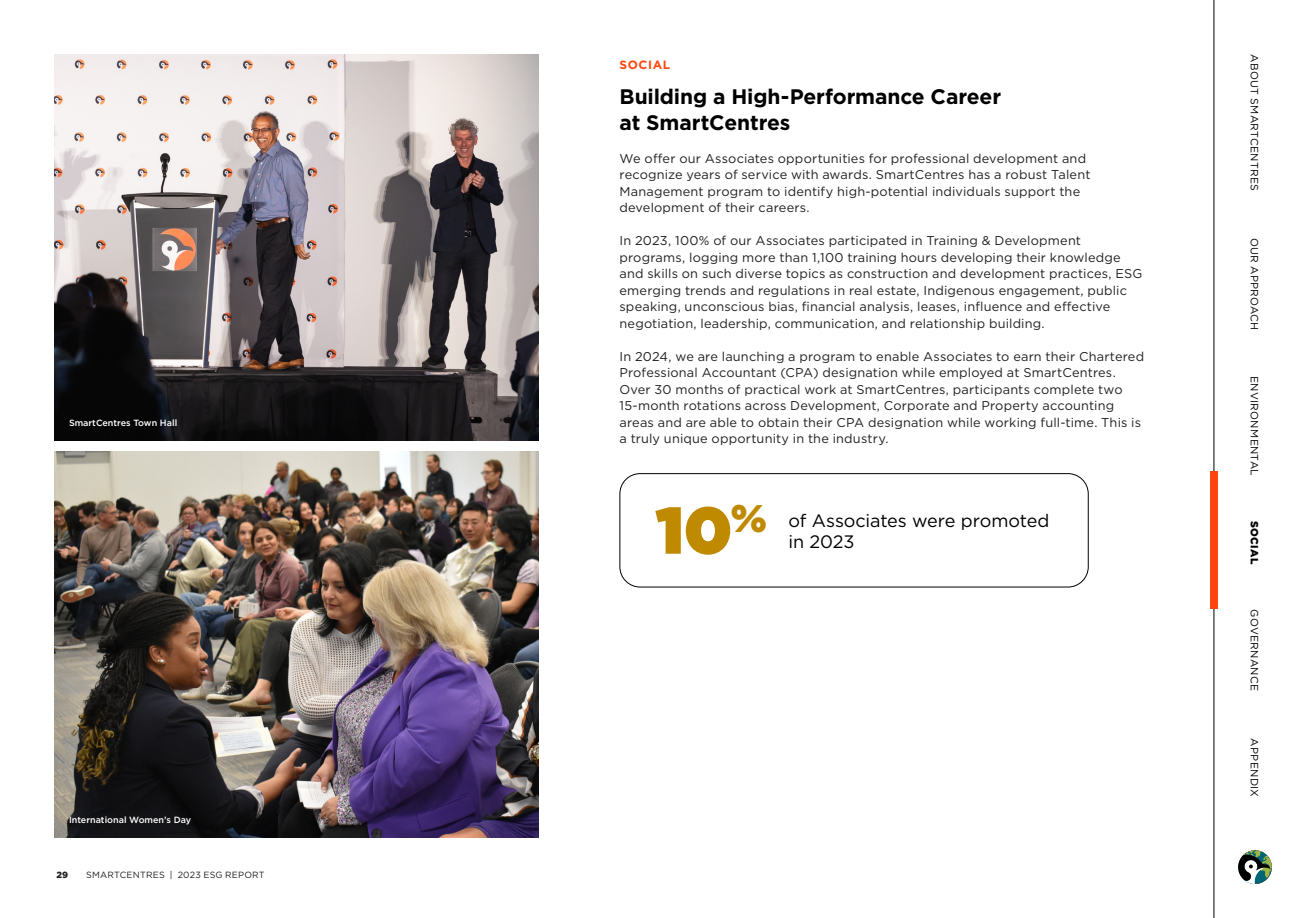
<style>
.page{position:relative;width:1296px;height:918px;background:#fff}
.page>*{position:absolute;margin:0;border:0;box-sizing:border-box;transform-origin:0 0}
.Body_Text__align_left{font:900 66px "Gotham";color:#c08a00}
.Body_Text__align_left-2{font:700 21px/25.5px "Gotham";letter-spacing:-.005em;color:#000001}
.t1{font:18px "Gotham";letter-spacing:-.005em;color:#000001}
.Body_Text__align_left-3{font:12.75px/16.5px "Gotham";letter-spacing:.015em;color:#231f20}
.t2{font:700 12px "Gotham";letter-spacing:.05em;color:#ff460f}
.t3{font:10.5px "Gotham";letter-spacing:.03em;color:#000001}
.t4{font:900 10.5px "Gotham";letter-spacing:.025em;color:#000001}
.t5{font:500 9px "Gotham";color:#fff}
.t6{font:9px "Gotham";letter-spacing:.02em;color:#231f20}
.t7{font:900 9px "Gotham";color:#231f20}
</style>
<div class="page">
<hr style="left:1214px;top:0;width:1px;height:918px;background:#000001">
<svg style="left:1238px;top:850px;width:34px;height:34px"></svg>
<img style="left:54px;top:451px;width:485px;height:387px">
<img style="left:54px;top:54px;width:485px;height:387px">
<div style="left:1211px;top:472px;width:7px;height:137px;background:#ff460f"></div>
<div style="left:620px;top:473px;width:469px;height:114px;border:1px solid #000001;border-radius:20px"></div>
<p class="t5" style="left:69px;top:417px;width:110px">SmartCentres Town Hall</p>
<p class="t5" style="left:69px;top:814px;width:124px">International Women’s Day</p>
<p class="t7" style="left:56px;top:868px;width:13px">29</p>
<p class="t6" style="left:86px;top:869px;width:180px">SMARTCENTRES | 2023 ESG REPORT</p>
<p class="t2" style="left:620px;top:57px;width:52px">SOCIAL</p>
<p class="Body_Text__align_left-2" style="left:620px;top:84px;width:383px">Building a High-Performance Career at SmartCentres</p>
<p class="Body_Text__align_left-3" style="left:620px;top:150px;width:468px">We offer our Associates opportunities for professional development and</p>
<p class="Body_Text__align_left-3" style="left:620px;top:166px;width:472px">recognize years of service with awards. SmartCentres has a robust Talent<br>Management program to identify high-potential individuals support the development of their careers.</p>
<p class="Body_Text__align_left-3" style="left:620px;top:232px;width:525px">In 2023, 100% of our Associates participated in Training &amp; Development programs, logging more than 1,100 training hours developing their knowledge and skills on such diverse topics as construction and development practices, ESG emerging trends and regulations in real estate, Indigenous engagement, public speaking, unconscious bias, financial analysis, leases, influence and effective negotiation, leadership, communication, and relationship building.</p>
<p class="Body_Text__align_left-3" style="left:620px;top:348px;width:526px">In 2024, we are launching a program to enable Associates to earn their Chartered Professional Accountant (CPA) designation while employed at SmartCentres.<br>Over 30 months of practical work at SmartCentres, participants complete two 15-month rotations across Development, Corporate and Property accounting areas and are able to obtain their CPA designation while working full-time. This is a truly unique opportunity in the industry.</p>
<p class="Body_Text__align_left" style="left:656px;top:483px;width:113px">10<sup>%</sup></p>
<p class="t1" style="left:788px;top:509px;width:262px">of Associates were promoted</p>
<p class="t1" style="left:788px;top:530px;width:68px">in 2023</p>
<p class="t3" style="left:1261px;top:54px;width:138px;rotate:90deg">ABOUT SMARTCENTRES</p>
<p class="t3" style="left:1261px;top:238px;width:94px;rotate:90deg">OUR APPROACH</p>
<p class="t3" style="left:1261px;top:376px;width:102px;rotate:90deg">ENVIRONMENTAL</p>
<p class="t4" style="left:1262px;top:521px;width:44px;rotate:90deg">SOCIAL</p>
<p class="t3" style="left:1261px;top:609px;width:83px;rotate:90deg">GOVERNANCE</p>
<p class="t3" style="left:1261px;top:738px;width:60px;rotate:90deg">APPENDIX</p>
</div>
